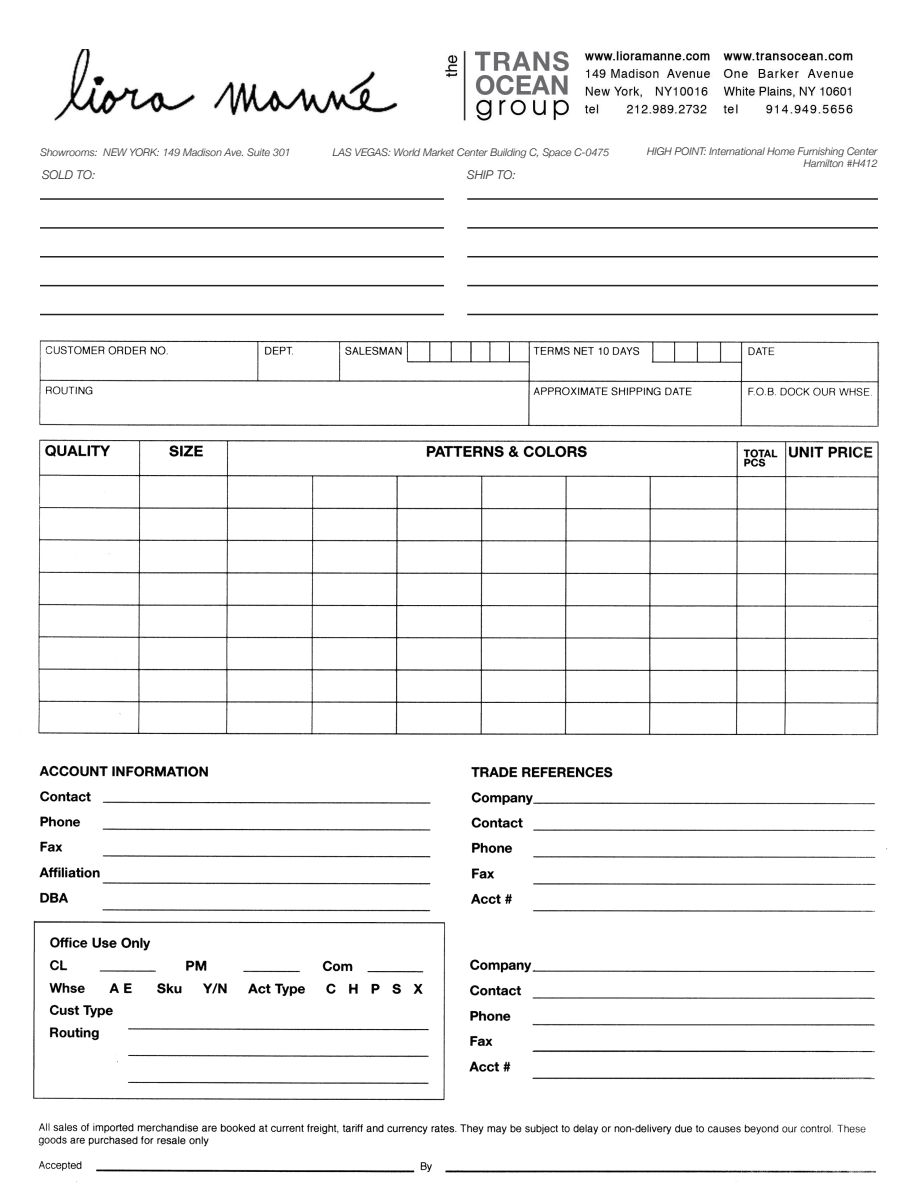
<style>
.page{position:relative;width:918px;height:1188px;background:#fff}
.page>*{position:absolute;margin:0;border:0;box-sizing:border-box;transform-origin:0 0}
.t1{font:italic 300 13.5px "Gill Sans";color:#636366}
.t2{font:italic 300 12px "Gill Sans";color:#231f20}
.t3{font:italic 300 12px "Helvetica Neue";color:#231f20}
.t4{font:italic 300 10.5px/12.6px "Helvetica Neue";color:#231f20;text-align:right}
.s1{font-style:normal}
</style>
<div class="page">
<img style="left:54px;top:50px;width:800px;height:71px">
<img style="left:19px;top:340px;width:868px;height:842px">
<hr style="left:40px;top:198px;width:404px;height:2px;background:#231f20">
<hr style="left:40px;top:227px;width:404px;height:2px;background:#231f20">
<hr style="left:40px;top:256px;width:404px;height:2px;background:#231f20">
<hr style="left:40px;top:285px;width:404px;height:1px;background:#231f20">
<hr style="left:40px;top:314px;width:404px;height:1px;background:#231f20">
<hr style="left:467px;top:198px;width:411px;height:2px;background:#231f20">
<hr style="left:467px;top:227px;width:411px;height:2px;background:#231f20">
<hr style="left:467px;top:256px;width:411px;height:1px;background:#231f20">
<hr style="left:467px;top:285px;width:411px;height:1px;background:#231f20">
<hr style="left:467px;top:314px;width:411px;height:1px;background:#231f20">
<p class="t2" style="left:724px;top:140px;width:131px">Green #367 &amp; Green #365</p>
<p class="t4" style="left:40px;top:145px;width:252px">Showrooms: NEW YORK: 149 Madison Ave. Suite 301</p>
<p class="t4" style="left:333px;top:146px;width:278px">LAS VEGAS: World Market Center Building C, Space C-0475</p>
<p class="t4" style="left:647px;top:145px;width:232px">HIGH POINT: International Home Furnishing Center<br>Hamilton #H412</p>
<p class="t3" style="left:29px;top:168px;width:68px"><sup>SO</sup>SOLD TO:</p>
<p class="t1" style="left:467px;top:164px;width:51px">SHIP TO:</p>
<p class="t1" style="left:43px;top:165px;width:38px">LD TO<span class="s1">:</span></p>
<p class="t3" style="left:467px;top:168px;width:50px">SHIP TO:</p>
</div>
